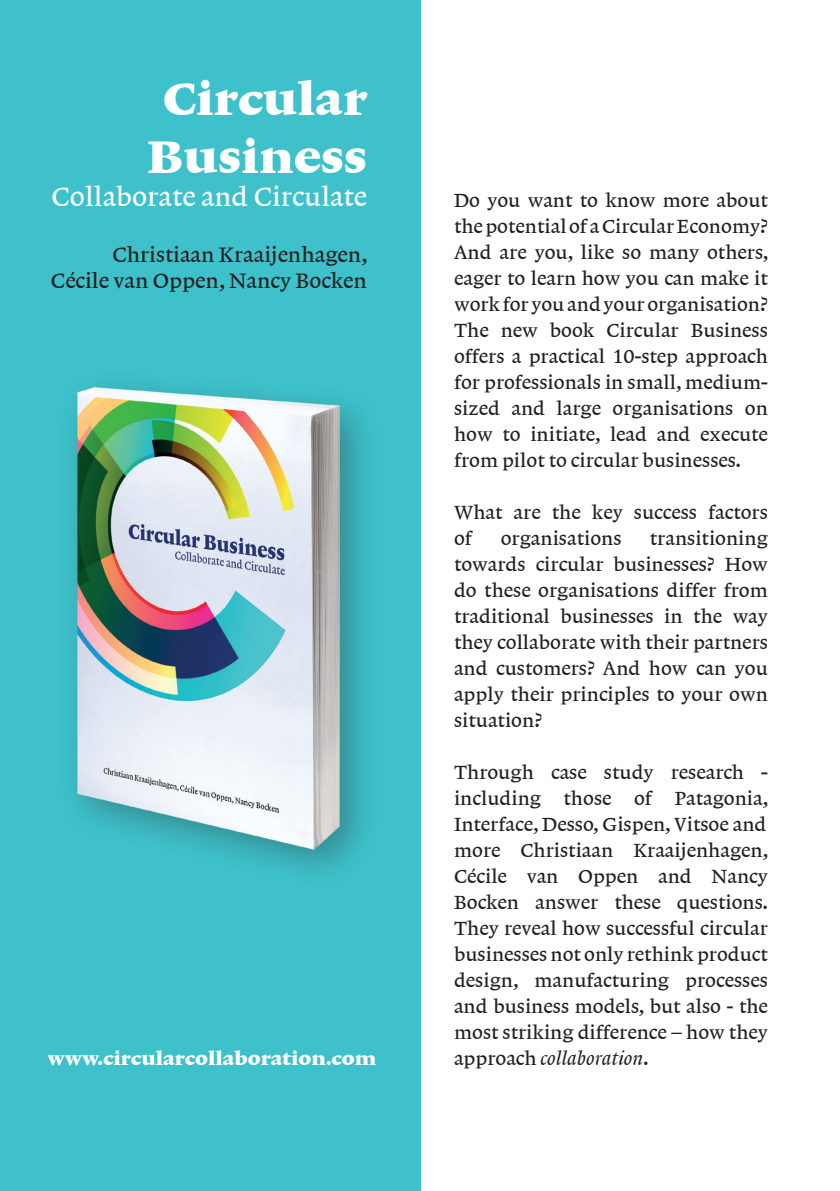
<style>
.page{position:relative;width:840px;height:1191px;background:#fff}
.page>*{position:absolute;margin:0;border:0;box-sizing:border-box;transform-origin:0 0}
.t1{font:48px/57.6px "Lexicon No 1 Roman F Tab";color:#fff;text-align:center}
.t2{font:28px "Lexicon No 1 Roman A Tab";color:#fff}
.t3{font:22px/26.4px "Lexicon No 1 Roman A Tab";color:#231f20;text-align:right}
.t4{font:20px/26px "Lexicon No 1 Roman A Tab";color:#231f20;text-align:justify}
.t5{font:20px "Lexicon No 1 Roman F Tab";color:#fff}
.t6{font:20px "Lexicon No 1 Italic A Med";color:#231f20}
.s1{font-family:"Lexicon No 1 Roman A Tab"}
</style>
<div class="page">
<div style="left:0;top:0;width:420px;height:1191px;background:#3ec1cb"></div>
<img style="left:74px;top:386px;width:291px;height:485px">
<h1 class="t1" style="left:147px;top:71px;width:221px">Circular<br>Business</h1>
<h2 class="t2" style="left:52px;top:181px;width:317px">Collaborate and Circulate</h2>
<p class="t3" style="left:51px;top:241px;width:318px">Christiaan Kraaijenhagen,<br>Cécile van Oppen, Nancy Bocken</p>
<p class="t5" style="left:47px;top:1047px;width:330px">www.circularcollaboration.com</p>
<p class="t4" style="left:454px;top:187px;width:315px">Do you want to know more about the potential of a Circular Economy?<br>And are you, like so many others, eager to learn how you can make it work for you and your organisation?<br>The new book Circular Business offers a practical 10-step approach for professionals in small, medium&shy;sized and large organisations on how to initiate, lead and execute from pilot to circular businesses.</p>
<p class="t4" style="left:454px;top:499px;width:315px">What are the key success factors of</p>
<p class="t4" style="left:454px;top:525px;width:315px;text-indent:196px">transitioning towards circular businesses? How do these organisations differ from traditional businesses in the way they collaborate with their partners and customers? And how can you apply their principles to your own situation?</p>
<p class="t4" style="left:454px;top:759px;width:315px">Through case study research - including those of Patagonia, Interface, Desso, Gispen, Vitsoe and more Christiaan Kraaijenhagen, Cécile van Oppen and Nancy Bocken answer these questions.<br>They reveal how successful circular businesses not only rethink product design, manufacturing processes and business models, but also - the most striking difference – how they</p>
<p class="t6" style="left:454px;top:1047px;width:196px"><span class="s1">approach</span> collaboration<span class="s1">.</span></p>
<p class="t4" style="left:500px;top:525px;width:122px">organisations</p>
</div>
